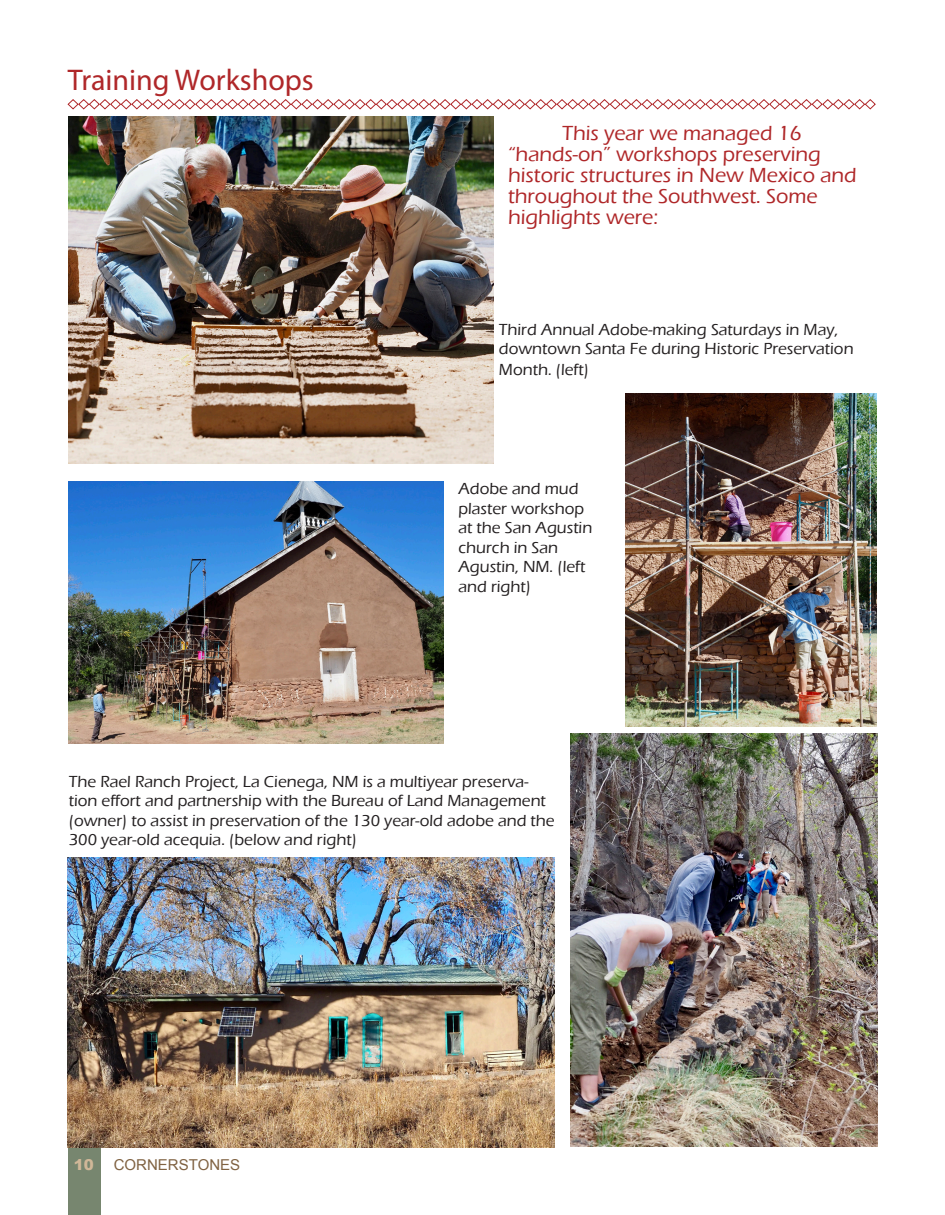
<style>
.page{position:relative;width:945px;height:1215px;background:#fff}
.page>*{position:absolute;margin:0;border:0;box-sizing:border-box;transform-origin:0 0}
.t1{font:30px "Myriad Pro";color:#af2729}
.t2{font:500 21px/21px "Eras ITC";color:#af2729}
.t3{font:500 16.5px/19.5px "Eras ITC";color:#231f20}
.t4{font:15px "Arial";color:#806242}
.t5{font:900 15px "Arial";color:#d0b798}
</style>
<div class="page">
<div style="left:68px;top:1148px;width:32px;height:67px;background:#77866f"></div>
<svg style="left:67px;top:99px;width:809px;height:11px"></svg>
<img style="left:69px;top:116px;width:424px;height:348px">
<img style="left:69px;top:482px;width:375px;height:262px">
<img style="left:626px;top:393px;width:251px;height:333px">
<img style="left:68px;top:857px;width:486px;height:290px">
<img style="left:571px;top:734px;width:307px;height:413px">
<p class="t1" style="left:68px;top:61px;width:247px">Training Workshops</p>
<p class="t2" style="left:508px;top:123px;width:350px;text-indent:54px">This year we managed 16 “hands-on” workshops preserving historic structures in New Mexico and throughout the Southwest. Some highlights were:</p>
<p class="t3" style="left:499px;top:320px;width:356px">Third Annual Adobe-making Saturdays in May, downtown Santa Fe during Historic Preservation</p>
<p class="t3" style="left:499px;top:360px;width:92px">Month. (left)</p>
<p class="t3" style="left:458px;top:479px;width:135px">Adobe and mud plaster workshop at the San Agustin church in San</p>
<p class="t3" style="left:458px;top:557px;width:128px">Agustin, NM. (left and right)</p>
<p class="t3" style="left:69px;top:772px;width:487px">The Rael Ranch Project, La Cienega, NM is a multiyear preserva&shy;tion effort and partnership with the Bureau of Land Management (owner) to assist in preservation of the 130 year-old adobe and the 300 year-old acequia. (below and right)</p>
<p class="t5" style="left:74px;top:1157px;width:22px">10</p>
<p class="t4" style="left:114px;top:1155px;width:128px">CORNERSTONES</p>
</div>
